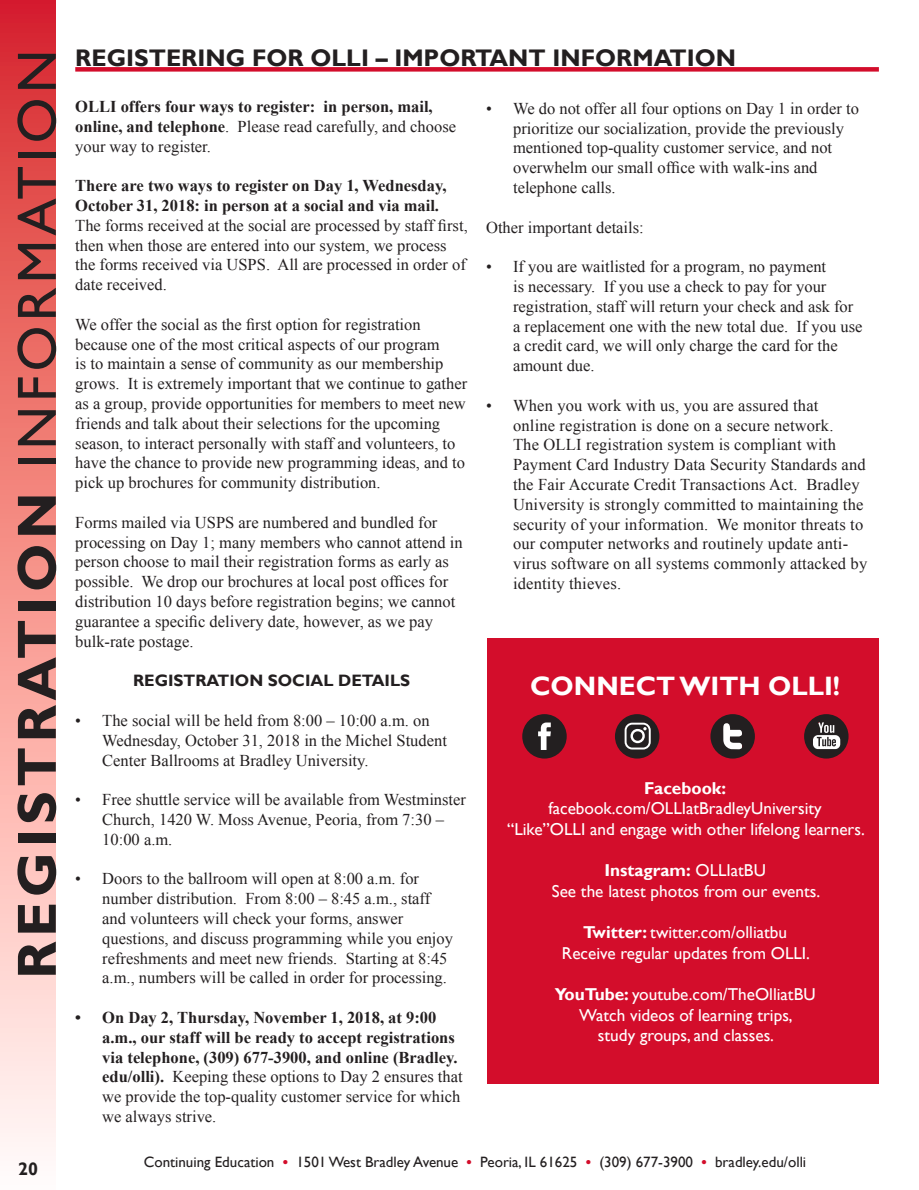
<style>
.page{position:relative;width:919px;height:1190px;background:#fff}
.page>*{position:absolute;margin:0;border:0;box-sizing:border-box;transform-origin:0 0}
.t1{font:700 55.5px "Gill Sans";letter-spacing:.08em;color:#231f20}
.t2{font:700 26.55px "Gill Sans";color:#fff}
.t3{font:700 24px "Gill Sans";color:#231f20}
.t4{font:700 18px "Gill Sans";color:#231f20}
.t5{font:17.25px/20.7px "Gill Sans";color:#fff;text-align:center}
.t6{font:700 17.25px "Gill Sans";color:#fff}
.t7{font:16.5px/19.8px "Times New Roman";color:#231f20}
.t8{font:700 16.5px/19.8px "Times New Roman";color:#231f20}
.t9{font:700 16.5px "Gill Sans";color:#231f20}
.t10{font:15px "Gill Sans";color:#231f20}
.s1{font-weight:400}
.s2{font-weight:700}
.s3{font-family:"Bell MT Bold";color:#d30d2b}
</style>
<div class="page">
<div style="left:0;top:0;width:55px;height:1190px;background:linear-gradient(to bottom,#dd2a29,#fffff9)"></div>
<div style="left:75px;top:67px;width:803px;height:5px;background:#d30d2b"></div>
<div style="left:487px;top:639px;width:391px;height:445px;background:#d30d2b"></div>
<svg style="left:522px;top:714px;width:44px;height:45px"></svg>
<svg style="left:710px;top:714px;width:45px;height:45px"></svg>
<svg style="left:804px;top:714px;width:44px;height:45px"></svg>
<svg style="left:615px;top:714px;width:44px;height:45px"></svg>
<h1 class="t1" style="left:4px;top:979px;width:931px;rotate:-90deg">REGISTRATION <span class="s1">INFORMATION</span></h1>
<h3 class="t3" style="left:75px;top:44px;width:662px">REGISTERING FOR OLLI – IMPORTANT INFORMATION</h3>
<p class="t8" style="left:75px;top:96px;width:382px">OLLI offers four ways to register: in person, mail, online, and telephone<span class="s1">. Please read carefully, and choose your way to register.</span></p>
<p class="t8" style="left:75px;top:175px;width:373px">There are two ways to register on Day 1, Wednesday,<br>October 31, 2018: in person at a social and via mail.</p>
<p class="t7" style="left:75px;top:215px;width:394px">The forms received at the social are processed by staff first, then when those are entered into our system, we process the forms received via USPS. All are processed in order of date received.</p>
<p class="t7" style="left:75px;top:314px;width:393px">We offer the social as the first option for registration because one of the most critical aspects of our program<br>is to maintain a sense of community as our membership grows. It is extremely important that we continue to gather as a group, provide opportunities for members to meet new friends and talk about their selections for the upcoming season, to interact personally with staff and volunteers, to have the chance to provide new programming ideas, and to pick up brochures for community distribution.</p>
<p class="t7" style="left:75px;top:512px;width:389px">Forms mailed via USPS are numbered and bundled for processing on Day 1; many members who cannot attend in person choose to mail their registration forms as early as possible. We drop our brochures at local post offices for distribution 10 days before registration begins; we cannot guarantee a specific delivery date, however, as we pay bulk-rate postage.</p>
<p class="t9" style="left:133px;top:671px;width:279px">REGISTRATION SOCIAL DETAILS</p>
<p class="t7" style="left:102px;top:710px;width:346px;text-indent:-27px">• The social will be held from 8:00 – 10:00 a.m. on<br>Wednesday, October 31, 2018 in the Michel Student<br>Center Ballrooms at Bradley University.</p>
<p class="t7" style="left:102px;top:789px;width:365px;text-indent:-27px">• Free shuttle service will be available from Westminster<br>Church, 1420 W. Moss Avenue, Peoria, from 7:30 –<br>10:00 a.m.</p>
<p class="t7" style="left:102px;top:869px;width:352px;text-indent:-27px">• Doors to the ballroom will open at 8:00 a.m. for number distribution. From 8:00 – 8:45 a.m., staff and volunteers will check your forms, answer questions, and discuss programming while you enjoy refreshments and meet new friends. Starting at 8:45 a.m., numbers will be called in order for processing.</p>
<p class="t8" style="left:102px;top:1007px;width:362px;text-indent:-27px">• On Day 2, Thursday, November 1, 2018, at 9:00 a.m., our staff will be ready to accept registrations via telephone, (309) 677-3900, and online (Bradley. edu/olli). <span class="s1">Keeping these options to Day 2 ensures that we provide the top-quality customer service for which we always strive.</span></p>
<p class="t7" style="left:513px;top:98px;width:347px;text-indent:-27px">• We do not offer all four options on Day 1 in order to prioritize our socialization, provide the previously mentioned top-quality customer service, and not overwhelm our small office with walk-ins and telephone calls.</p>
<p class="t7" style="left:486px;top:217px;width:159px">Other important details:</p>
<p class="t7" style="left:513px;top:257px;width:351px;text-indent:-27px">• If you are waitlisted for a program, no payment<br>is necessary. If you use a check to pay for your registration, staff will return your check and ask for a replacement one with the new total due. If you use a credit card, we will only charge the card for the amount due.</p>
<p class="t7" style="left:513px;top:395px;width:356px;text-indent:-27px">• When you work with us, you are assured that<br>online registration is done on a secure network.<br>The OLLI registration system is compliant with Payment Card Industry Data Security Standards and the Fair Accurate Credit Transactions Act. Bradley University is strongly committed to maintaining the security of your information. We monitor threats to our computer networks and routinely update anti&shy;virus software on all systems commonly attacked by identity thieves.</p>
<h2 class="t2" style="left:530px;top:670px;width:311px">CONNECT WITH OLLI!</h2>
<p class="t6" style="left:644px;top:777px;width:83px">Facebook:</p>
<p class="t5" style="left:507px;top:798px;width:359px">facebook.com/OLLIatBradleyUniversity<br>“Like”OLLI and engage with other lifelong learners.</p>
<p class="t5" style="left:552px;top:860px;width:270px"><span class="s2">Instagram:</span> OLLIatBU<br>See the latest photos from our events.</p>
<p class="t5" style="left:562px;top:922px;width:249px"><span class="s2">Twitter:</span> twitter.com/olliatbu<br>Receive regular updates from OLLI.</p>
<p class="t5" style="left:554px;top:984px;width:262px"><span class="s2">YouTube:</span> youtube.com/TheOlliatBU<br>Watch videos of learning trips,<br>study groups, and classes.</p>
<p class="t4" style="left:18px;top:1158px;width:21px">20</p>
<p class="t10" style="left:144px;top:1153px;width:664px">Continuing Education <span class="s3">•</span> 1501 West Bradley Avenue <span class="s3">•</span> Peoria, IL 61625 <span class="s3">•</span> (309) 677-3900 <span class="s3">•</span> bradley.edu/olli</p>
</div>
